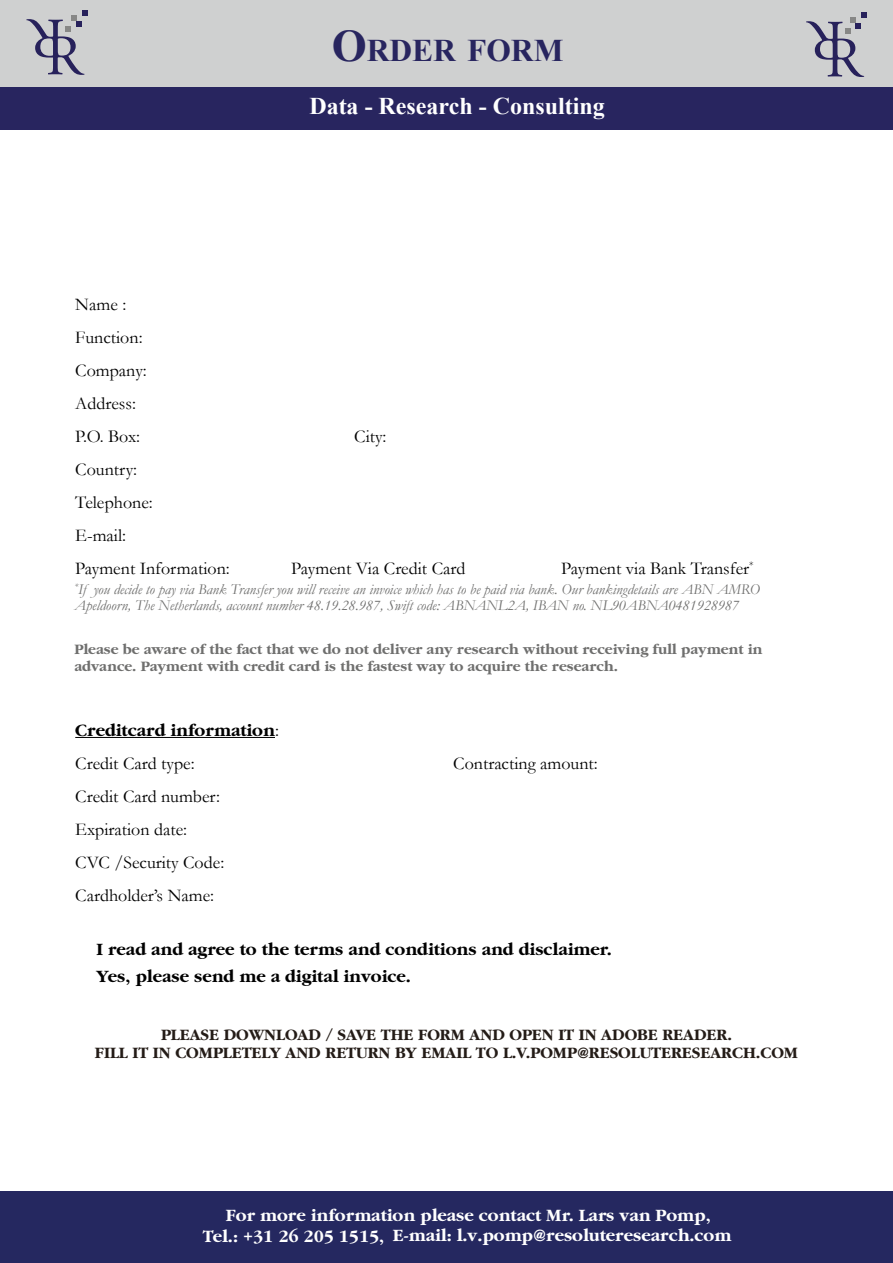
<style>
.page{position:relative;width:893px;height:1263px;background:#fff}
.page>*{position:absolute;margin:0;border:0;box-sizing:border-box;transform-origin:0 0}
.t1{font:700 31.5px "Times New Roman";color:#28255f}
.t2{font:700 24px "Times New Roman";color:#fff}
.t3{font:18px/33px "Garamond";color:#000}
.t4{font:700 18px/33px "Garamond";color:#000}
.t5{font:700 18px/21px "Garamond";color:#fff}
.t6{font:700 16.5px/18px "Garamond";color:#241c17;text-align:center}
.t7{font:italic 15px/16.5px "Garamond";color:#6f6f6e}
.t8{font:700 15px/16.5px "Garamond";color:#6f6f6e}
.s1{font-size:45px}
.s2{font-weight:400}
</style>
<div class="page">
<hr style="left:75px;top:737px;width:200px;height:1px;background:#000">
<div style="left:0;top:1191px;width:893px;height:72px;background:#252860"></div>
<div style="left:0;top:0;width:893px;height:92px;background:#cfd0d0"></div>
<div style="left:0;top:87px;width:893px;height:43px;background:#28255f"></div>
<svg style="left:26px;top:10px;width:61px;height:65px"></svg>
<svg style="left:806px;top:12px;width:61px;height:65px"></svg>
<h1 class="t1" style="left:332px;top:29px;width:233px"><span class="s1">O</span>RDER FORM</h1>
<h2 class="t2" style="left:309px;top:89px;width:297px">Data - Research - Consulting</h2>
<p class="t3" style="left:75px;top:287px;width:73px">Name :<br>Function:<br>Company:<br>Address:<br>P.O. Box:</p>
<p class="t3" style="left:75px;top:452px;width:156px">Country:<br>Telephone:<br>E-mail:<br>Payment Information:</p>
<p class="t3" style="left:354px;top:419px;width:34px">City:</p>
<p class="t3" style="left:291px;top:551px;width:176px">Payment Via Credit Card</p>
<p class="t3" style="left:561px;top:551px;width:194px">Payment via Bank Transfer<sup>*</sup></p>
<p class="t7" style="left:74px;top:581px;width:687px"><sup>*</sup>If you decide to pay via Bank Transfer you will receive an invoice which has to be paid via bank. Our bankingdetails are ABN AMRO<br>Apeldoorn, The Netherlands, account number 48.19.28.987, Swift code: ABNANL2A, IBAN no. NL90ABNA0481928987</p>
<p class="t8" style="left:74px;top:641px;width:689px">Please be aware of the fact that we do not deliver any research without receiving full payment in advance. Payment with credit card is the fastest way to acquire the research.</p>
<p class="t4" style="left:75px;top:714px;width:205px">Creditcard information<span class="s2">:<br>Credit Card type:</span></p>
<p class="t3" style="left:75px;top:779px;width:150px">Credit Card number:<br>Expiration date:<br>CVC /Security Code:<br>Cardholder’s Name:</p>
<p class="t3" style="left:453px;top:746px;width:146px">Contracting amount:</p>
<p class="t4" style="left:97px;top:933px;width:517px">I read and agree to the terms and conditions and disclaimer.</p>
<p class="t4" style="left:97px;top:960px;width:316px">Yes, please send me a digital invoice.</p>
<p class="t6" style="left:95px;top:1026px;width:705px">PLEASE DOWNLOAD / SAVE THE FORM AND OPEN IT IN ADOBE READER.<br>FILL IT IN COMPLETELY AND RETURN BY EMAIL TO L.V.POMP@RESOLUTERESEARCH.COM</p>
<p class="t5" style="left:203px;top:1205px;width:509px;text-indent:23px">For more information please contact Mr. Lars van Pomp,<br>Tel.: +31 26 205 1515,</p>
<p class="t5" style="left:393px;top:1225px;width:340px">E-mail: l.v.pomp@resoluteresearch.com</p>
</div>
